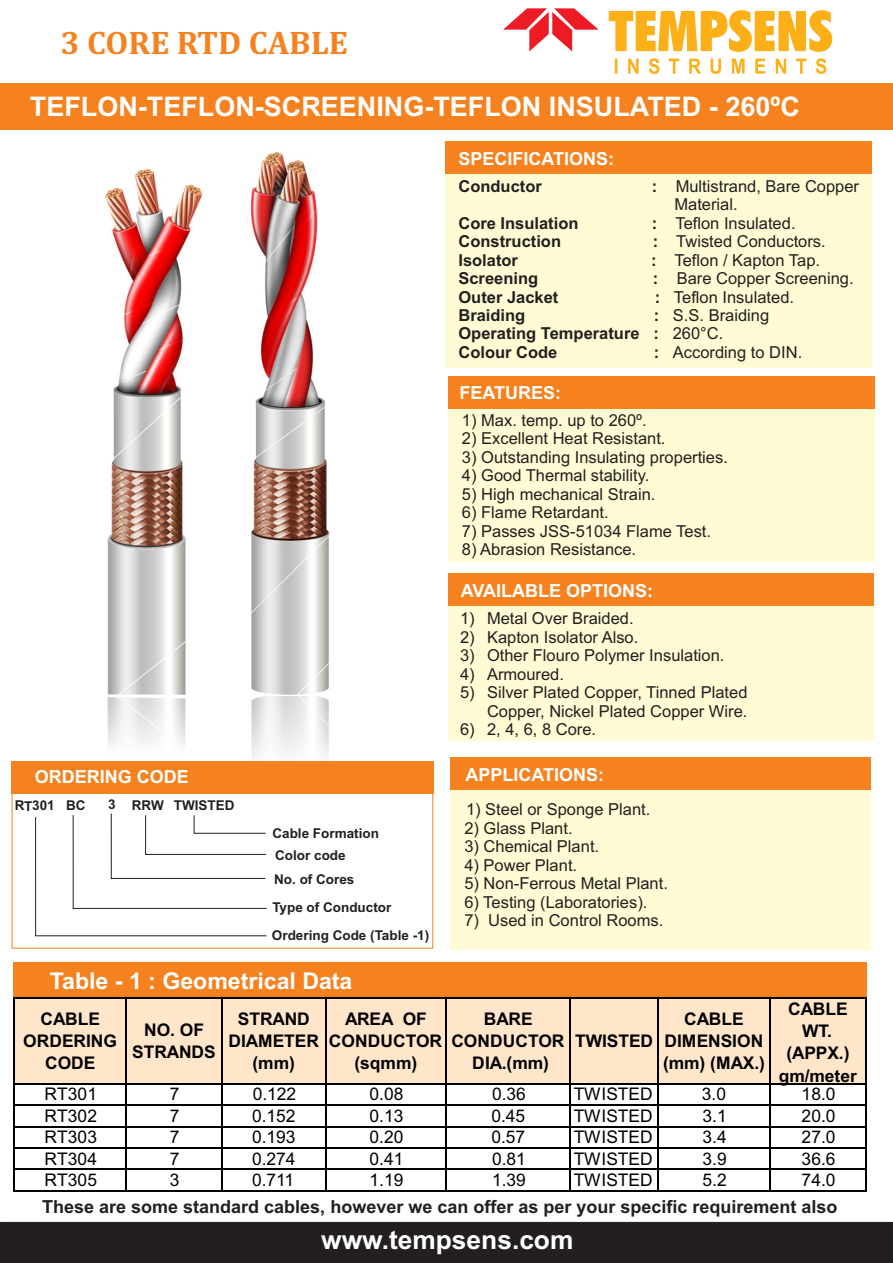
<style>
.page{position:relative;width:893px;height:1263px;background:#fff}
.page>*{position:absolute;margin:0;border:0;box-sizing:border-box;transform-origin:0 0}
.t1{font:700 33px "Cambria";color:#f5821f}
.t2{font:700 27px "Arial";color:#fff}
.t3{font:700 26.4px "Arial";color:#fff}
.t4{font:700 23.1px "Arial";color:#fff}
.t5{font:700 18px "Arial";color:#231f20}
.t6{font:700 18px "Arial";color:#fff}
.t7{font:17.4px "Arial";color:#000}
.t8{font:700 17.4px/22.2px "Arial";color:#000;text-align:center}
.t9{font:16.5px/18.5px "Arial";color:#231f20;text-align:right}
.t10{font:700 16.5px/18.5px "Arial";color:#231f20}
.t11{font:700 13.5px/27.9px "Arial";color:#231f20}
.s1{font-weight:700}
.s2{font-weight:400}
</style>
<div class="page">
<div style="left:0;top:83px;width:893px;height:47px;background:#f5821f"></div>
<svg style="left:503px;top:8px;width:96px;height:43px"></svg>
<svg style="left:609px;top:10px;width:223px;height:42px"></svg>
<svg style="left:615px;top:58px;width:211px;height:16px"></svg>
<div style="left:450px;top:790px;width:421px;height:159px;background:#fffcd5"></div>
<div style="left:445px;top:151px;width:427px;height:217px;background:#fffcd5"></div>
<div style="left:449px;top:605px;width:425px;height:136px;background:#fffcd5"></div>
<div style="left:0;top:1222px;width:893px;height:41px;background:#231f20"></div>
<div style="left:449px;top:573px;width:425px;height:33px;background:#f5821f"></div>
<div style="left:450px;top:757px;width:421px;height:33px;background:#f5821f"></div>
<div style="left:445px;top:141px;width:427px;height:32px;background:#f5821f"></div>
<div style="left:449px;top:409px;width:426px;height:152px;background:#fffcd5"></div>
<div style="left:449px;top:376px;width:426px;height:33px;background:#f5821f"></div>
<div style="left:13px;top:997px;width:853px;height:86px;background:#ffe6cb"></div>
<div style="left:13px;top:962px;width:854px;height:37px;background:#f5821f"></div>
<hr style="left:13px;top:997px;width:2px;height:195px;background:#000">
<hr style="left:445px;top:998px;width:2px;height:194px;background:#000">
<hr style="left:570px;top:998px;width:1px;height:194px;background:#000">
<hr style="left:657px;top:998px;width:2px;height:194px;background:#000">
<hr style="left:769px;top:998px;width:2px;height:194px;background:#000">
<hr style="left:865px;top:998px;width:1px;height:194px;background:#000">
<hr style="left:15px;top:997px;width:851px;height:1px;background:#000">
<hr style="left:15px;top:1083px;width:851px;height:1px;background:#000">
<hr style="left:15px;top:1104px;width:851px;height:2px;background:#000">
<hr style="left:15px;top:1126px;width:851px;height:1px;background:#000">
<hr style="left:15px;top:1147px;width:851px;height:2px;background:#000">
<hr style="left:15px;top:1169px;width:851px;height:1px;background:#000">
<hr style="left:15px;top:1190px;width:851px;height:2px;background:#000">
<img style="left:105px;top:168px;width:98px;height:527px">
<img style="left:86px;top:697px;width:129px;height:539px">
<img style="left:250px;top:151px;width:80px;height:544px">
<img style="left:215px;top:696px;width:135px;height:552px">
<div style="left:11px;top:761px;width:422px;height:33px;background:#f5821f"></div>
<div style="left:12px;top:788px;width:421px;height:160px;border:1px solid #f5821f"></div>
<svg style="left:35px;top:813px;width:232px;height:123px"></svg>
<h1 class="t1" style="left:60px;top:28px;width:289px">3 CORE RTD CABLE</h1>
<h2 class="t2" style="left:30px;top:96px;width:771px">TEFLON-TEFLON-SCREENING-TEFLON INSULATED - 260ºC</h2>
<p class="t6" style="left:459px;top:152px;width:157px">SPECIFICATIONS:</p>
<p class="t10" style="left:458px;top:178px;width:85px">Conductor</p>
<p class="t9" style="left:674px;top:178px;width:186px;text-align:left;text-indent:-23px"><span class="s1">:</span> Multistrand, Bare Copper<br>Material.</p>
<p class="t10" style="left:458px;top:215px;width:122px">Core Insulation</p>
<p class="t9" style="left:652px;top:215px;width:145px"><span class="s1">:</span> Teflon Insulated.</p>
<p class="t10" style="left:458px;top:234px;width:104px">Construction</p>
<p class="t9" style="left:653px;top:234px;width:174px"><span class="s1">:</span> Twisted Conductors.</p>
<p class="t10" style="left:458px;top:252px;width:61px">Isolator</p>
<p class="t9" style="left:651px;top:252px;width:171px"><span class="s1">:</span> Teflon / Kapton Tap.</p>
<p class="t10" style="left:458px;top:271px;width:81px">Screening</p>
<p class="t9" style="left:653px;top:271px;width:202px"><span class="s1">:</span> Bare Copper Screening.</p>
<p class="t10" style="left:458px;top:289px;width:101px">Outer Jacket</p>
<p class="t9" style="left:655px;top:289px;width:141px"><span class="s1">:</span> Teflon Insulated.</p>
<p class="t10" style="left:458px;top:307px;width:68px">Braiding</p>
<p class="t10" style="left:458px;top:307px;width:312px;text-indent:195px">: <span class="s2">S.S. Braiding<br></span>Operating Temperature : <span class="s2">260°C.<br></span>Colour Code</p>
<p class="t9" style="left:654px;top:344px;width:150px"><span class="s1">:</span> According to DIN.</p>
<p class="t6" style="left:459px;top:386px;width:103px">FEATURES:</p>
<p class="t9" style="left:462px;top:412px;width:186px">1) Max. temp. up to 260º.</p>
<p class="t9" style="left:462px;top:431px;width:205px">2) Excellent Heat Resistant.</p>
<p class="t9" style="left:462px;top:449px;width:267px">3) Outstanding Insulating properties.</p>
<p class="t9" style="left:462px;top:468px;width:189px">4) Good Thermal stability.</p>
<p class="t9" style="left:462px;top:486px;width:195px">5) High mechanical Strain.</p>
<p class="t9" style="left:462px;top:505px;width:148px">6) Flame Retardant.</p>
<p class="t9" style="left:462px;top:523px;width:251px">7) Passes JSS-51034 Flame Test.</p>
<p class="t9" style="left:462px;top:541px;width:176px">8) Abrasion Resistance.</p>
<p class="t6" style="left:461px;top:584px;width:194px">AVAILABLE OPTIONS:</p>
<p class="t9" style="left:460px;top:611px;width:175px">1) Metal Over Braided.</p>
<p class="t9" style="left:460px;top:629px;width:180px">2) Kapton Isolator Also.</p>
<p class="t9" style="left:460px;top:648px;width:266px">3) Other Flouro Polymer Insulation.</p>
<p class="t9" style="left:460px;top:666px;width:106px">4) Armoured.</p>
<p class="t9" style="left:460px;top:685px;width:289px">5) Silver Plated Copper, Tinned Plated<br>Copper, Nickel Plated Copper Wire.</p>
<p class="t9" style="left:460px;top:721px;width:138px">6) 2, 4, 6, 8 Core.</p>
<p class="t6" style="left:35px;top:770px;width:156px">ORDERING CODE</p>
<p class="t6" style="left:465px;top:768px;width:140px">APPLICATIONS:</p>
<p class="t11" style="left:24px;top:793px;width:10px">T</p>
<p class="t11" style="left:66px;top:793px;width:21px">BC</p>
<p class="t11" style="left:108px;top:793px;width:128px">3 RRW TWISTED</p>
<p class="t11" style="left:15px;top:793px;width:41px">R 301</p>
<p class="t11" style="left:272px;top:823px;width:108px;line-height:22.5px">Cable Formation<br>Color code</p>
<p class="t11" style="left:272px;top:866px;width:159px">No. of Cores<br>Type of Conductor<br>Ordering Code (Table -1)</p>
<p class="t9" style="left:466px;top:802px;width:186px">1) Steel or Sponge Plant.</p>
<p class="t9" style="left:464px;top:820px;width:110px">2) Glass Plant.</p>
<p class="t9" style="left:464px;top:839px;width:136px">3) Chemical Plant.</p>
<p class="t9" style="left:464px;top:857px;width:114px">4) Power Plant.</p>
<p class="t9" style="left:464px;top:875px;width:205px">5) Non-Ferrous Metal Plant.</p>
<p class="t9" style="left:464px;top:894px;width:185px">6) Testing (Laboratories).</p>
<p class="t9" style="left:464px;top:912px;width:200px">7) Used in Control Rooms.</p>
<h3 class="t4" style="left:50px;top:972px;width:304px">Table - 1 : Geometrical Data</h3>
<p class="t8" style="left:23px;top:1009px;width:95px">CABLE<br>ORDERING<br>CODE</p>
<p class="t8" style="left:132px;top:1020px;width:85px">NO. OF<br>STRANDS</p>
<p class="t8" style="left:229px;top:1009px;width:92px">STRAND<br>DIAMETER (mm)</p>
<p class="t8" style="left:329px;top:1009px;width:115px">AREA OF<br>CONDUCTOR (sqmm)</p>
<p class="t8" style="left:451px;top:1009px;width:115px">BARE<br>CONDUCTOR<br>DIA.(mm)</p>
<p class="t8" style="left:575px;top:1031px;width:80px">TWISTED</p>
<p class="t8" style="left:663px;top:1009px;width:103px">CABLE<br>DIMENSION (mm) (MAX.)</p>
<p class="t8" style="left:779px;top:999px;width:80px">CABLE<br>WT. (APPX.) gm/meter</p>
<p class="t7" style="left:45px;top:1088px;width:54px">RT301</p>
<p class="t7" style="left:170px;top:1088px;width:11px">7</p>
<p class="t7" style="left:253px;top:1088px;width:45px">0.122</p>
<p class="t7" style="left:370px;top:1088px;width:35px">0.08</p>
<p class="t7" style="left:492px;top:1088px;width:35px">0.36</p>
<p class="t7" style="left:574px;top:1088px;width:81px">TWISTED</p>
<p class="t7" style="left:702px;top:1088px;width:26px">3.0</p>
<p class="t7" style="left:802px;top:1088px;width:35px">18.0</p>
<p class="t7" style="left:45px;top:1109px;width:54px">RT302</p>
<p class="t7" style="left:170px;top:1109px;width:11px">7</p>
<p class="t7" style="left:252px;top:1109px;width:45px">0.152</p>
<p class="t7" style="left:370px;top:1109px;width:35px">0.13</p>
<p class="t7" style="left:491px;top:1109px;width:35px">0.45</p>
<p class="t7" style="left:574px;top:1109px;width:81px">TWISTED</p>
<p class="t7" style="left:703px;top:1109px;width:26px">3.1</p>
<p class="t7" style="left:802px;top:1109px;width:35px">20.0</p>
<p class="t7" style="left:45px;top:1131px;width:54px">RT303</p>
<p class="t7" style="left:170px;top:1131px;width:11px">7</p>
<p class="t7" style="left:252px;top:1131px;width:45px">0.193</p>
<p class="t7" style="left:370px;top:1131px;width:35px">0.20</p>
<p class="t7" style="left:491px;top:1131px;width:35px">0.57</p>
<p class="t7" style="left:574px;top:1131px;width:81px">TWISTED</p>
<p class="t7" style="left:703px;top:1131px;width:26px">3.4</p>
<p class="t7" style="left:802px;top:1131px;width:35px">27.0</p>
<p class="t7" style="left:45px;top:1152px;width:54px">RT304</p>
<p class="t7" style="left:170px;top:1152px;width:11px">7</p>
<p class="t7" style="left:252px;top:1152px;width:45px">0.274</p>
<p class="t7" style="left:370px;top:1152px;width:35px">0.41</p>
<p class="t7" style="left:492px;top:1152px;width:35px">0.81</p>
<p class="t7" style="left:574px;top:1152px;width:81px">TWISTED</p>
<p class="t7" style="left:703px;top:1152px;width:26px">3.9</p>
<p class="t7" style="left:802px;top:1152px;width:35px">36.6</p>
<p class="t7" style="left:45px;top:1174px;width:54px">RT305</p>
<p class="t7" style="left:170px;top:1174px;width:11px">3</p>
<p class="t7" style="left:252px;top:1174px;width:44px">0.711</p>
<p class="t7" style="left:370px;top:1174px;width:35px">1.19</p>
<p class="t7" style="left:492px;top:1174px;width:35px">1.39</p>
<p class="t7" style="left:574px;top:1174px;width:81px">TWISTED</p>
<p class="t7" style="left:703px;top:1174px;width:26px">5.2</p>
<p class="t7" style="left:802px;top:1174px;width:35px">74.0</p>
<p class="t5" style="left:42px;top:1200px;width:797px">These are some standard cables, however we can offer as per your specific requirement also</p>
<h3 class="t3" style="left:321px;top:1230px;width:254px">www.tempsens.com</h3>
</div>
